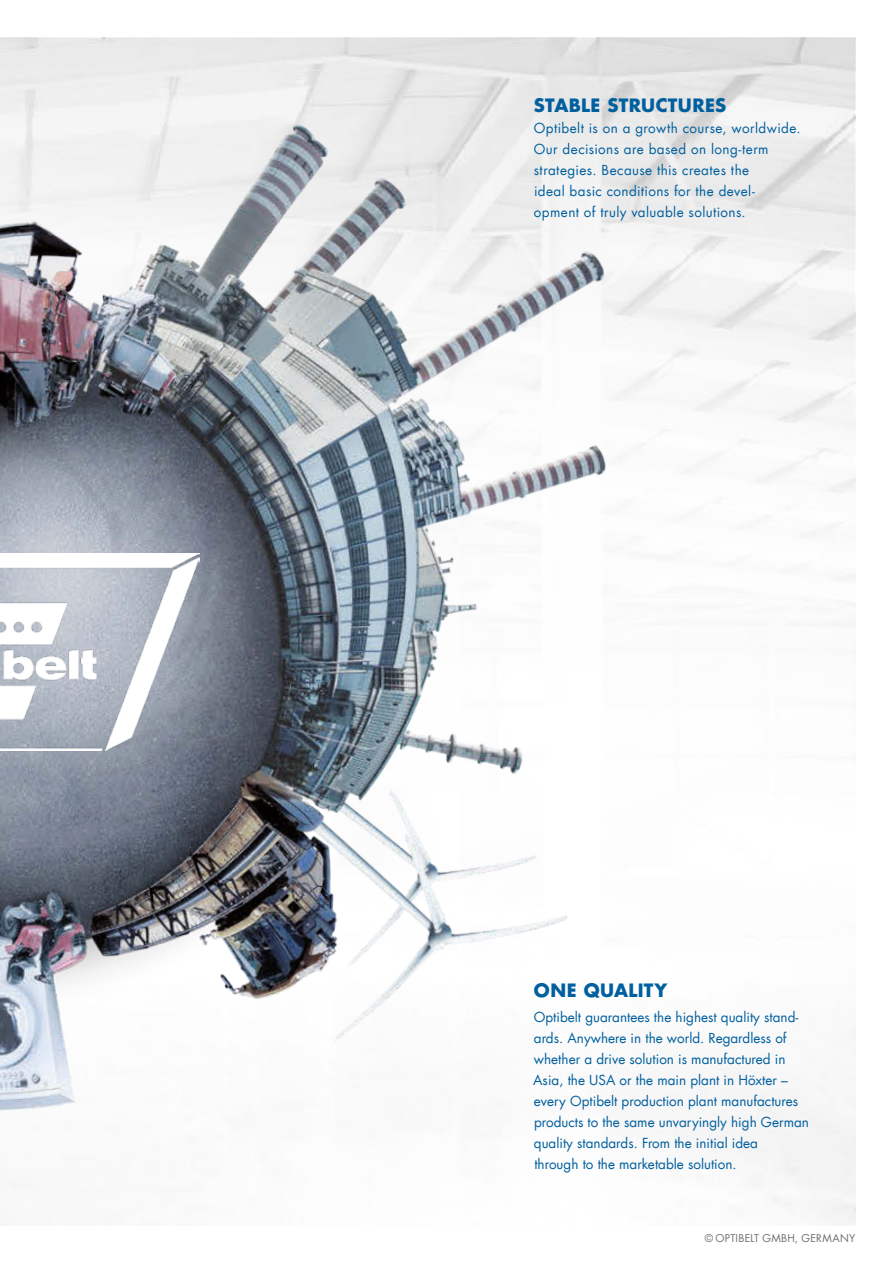
<style>
.page{position:relative;width:893px;height:1263px;background:#fff}
.page>*{position:absolute;margin:0;border:0;box-sizing:border-box;transform-origin:0 0}
.t1{font:700 18px "Futura Com";letter-spacing:.02em;color:#005f9e}
.t2{font:13.5px/21px "Futura Com";color:#005f9e}
.t3{font:13.5px/21px "Futura Com";letter-spacing:.03em;color:#005f9e}
.t4{font:10.5px "Futura Com";letter-spacing:.025em;color:#706f6f}
</style>
<div class="page">
<svg style="left:839px;top:116px;width:17px;height:510px;fill:#f6f6f6"></svg>
<img style="left:0;top:37px;width:839px;height:1180px">
<img style="left:0;top:553px;width:199px;height:198px">
<h1 class="t1" style="left:534px;top:92px;width:194px">STABLE STRUCTURES</h1>
<p class="t3" style="left:534px;top:118px;width:268px">Optibelt is on a growth course, worldwide.<br>Our decisions are based on long-term strategies. Because this creates the<br>ideal basic conditions for the devel&shy;opment of truly valuable solutions.</p>
<h1 class="t1" style="left:534px;top:977px;width:135px">ONE QUALITY</h1>
<p class="t2" style="left:533px;top:1006px;width:277px">Optibelt guarantees the highest quality stand&shy;ards. Anywhere in the world. Regardless of whether a drive solution is manufactured in Asia, the USA or the main plant in Höxter – every Optibelt production plant manufactures products to the same unvaryingly high German quality standards. From the initial idea<br>through to the marketable solution.</p>
<p class="t4" style="left:705px;top:1231px;width:152px">© OPTIBELT GMBH, GERMANY</p>
</div>
